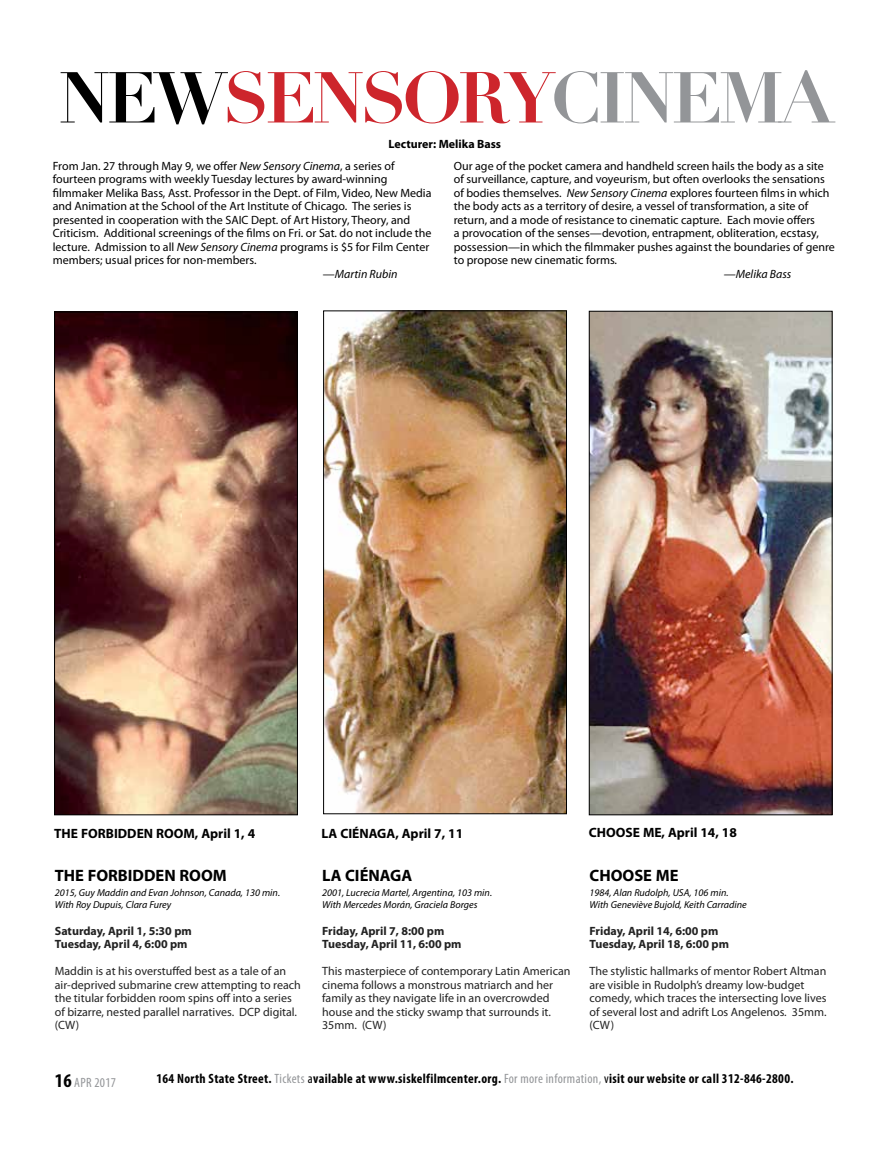
<style>
.page{position:relative;width:891px;height:1161px;background:#fff}
.page>*{position:absolute;margin:0;border:0;box-sizing:border-box;transform-origin:0 0}
.t1{font:700 70.65px "Didot";letter-spacing:-.055em;color:#cd252c}
.t2{font:700 16.5px "Myriad Pro";color:#000}
.t3{font:700 condensed 13.5px "Myriad Pro";letter-spacing:.025em;color:#000}
.t4{font:700 13.5px "Myriad Pro";color:#000}
.t5{font:condensed 13.5px "Myriad Pro";letter-spacing:.025em;color:#939598}
.t6{font:12px/13.5px "Myriad Pro";color:#000}
.t7{font:12px/13.5px "Myriad Pro";color:#222}
.t8{font:700 12px/13.5px "Myriad Pro";color:#222}
.t9{font:italic 12px "Myriad Pro";color:#000}
.t10{font:700 12px "Myriad Pro";color:#000}
.t11{font:italic 10.2px/12px "Myriad Pro";color:#000}
.s1{color:#000}
.s2{color:#939598}
.s3{font-style:italic}
.s4{font-style:normal}
.s5{font-weight:700;font-size:19.5px;color:#000}
.s6{font-weight:400;color:#939598}
.s7{font-weight:400}
</style>
<div class="page">
<img style="left:591px;top:313px;width:240px;height:500px">
<div style="left:589px;top:311px;width:244px;height:504px;border:1px solid #000"></div>
<img style="left:325px;top:312px;width:240px;height:500px">
<div style="left:323px;top:310px;width:244px;height:504px;border:1px solid #000"></div>
<img style="left:56px;top:314px;width:240px;height:499px">
<div style="left:54px;top:312px;width:244px;height:503px;border:1px solid #000"></div>
<h1 class="t1" style="left:58px;top:53px;width:777px"><span class="s1">NEW</span>SENSORY<span class="s2">CINEMA</span></h1>
<p class="t6" style="left:53px;top:159px;width:343px">From Jan. 27 through May 9, we offer <span class="s3">New Sensory Cinema</span>, a series of</p>
<p class="t6" style="left:53px;top:172px;width:336px">fourteen programs with weekly Tuesday lectures by award-winning</p>
<p class="t6" style="left:53px;top:186px;width:380px">filmmaker Melika Bass, Asst. Professor in the Dept. of Film, Video, New Media</p>
<p class="t6" style="left:53px;top:199px;width:360px">and Animation at the School of the Art Institute of Chicago. The series is</p>
<p class="t6" style="left:53px;top:213px;width:359px">presented in cooperation with the SAIC Dept. of Art History, Theory, and</p>
<p class="t6" style="left:53px;top:226px;width:380px">Criticism. Additional screenings of the films on Fri. or Sat. do not include the</p>
<p class="t6" style="left:53px;top:240px;width:378px">lecture. Admission to all <span class="s3">New Sensory Cinema</span> programs is $5 for Film Center</p>
<p class="t6" style="left:53px;top:253px;width:205px">members; usual prices for non-members.</p>
<p class="t9" style="left:323px;top:266px;width:76px"><span class="s4">—</span>Martin Rubin</p>
<p class="t10" style="left:388px;top:136px;width:114px">Lecturer: Melika Bass</p>
<p class="t6" style="left:454px;top:159px;width:383px">Our age of the pocket camera and handheld screen hails the body as a site of surveillance, capture, and voyeurism, but often overlooks the sensations of bodies themselves. <span class="s3">New Sensory Cinema</span> explores fourteen films in which the body acts as a territory of desire, a vessel of transformation, a site of return, and a mode of resistance to cinematic capture. Each movie offers<br>a provocation of the senses—devotion, entrapment, obliteration, ecstasy, possession—in which the filmmaker pushes against the boundaries of genre to propose new cinematic forms.</p>
<p class="t9" style="left:724px;top:266px;width:69px">—Melika Bass</p>
<p class="t4" style="left:54px;top:824px;width:203px">THE FORBIDDEN ROOM, April 1, 4</p>
<p class="t4" style="left:322px;top:824px;width:143px">LA CIÉNAGA, April 7, 11</p>
<p class="t4" style="left:589px;top:824px;width:150px">CHOOSE ME, April 14, 18</p>
<h2 class="t2" style="left:55px;top:864px;width:174px">THE FORBIDDEN ROOM</h2>
<p class="t11" style="left:55px;top:886px;width:227px">2015, Guy Maddin and Evan Johnson, Canada, 130 min.<br>With Roy Dupuis, Clara Furey</p>
<p class="t8" style="left:55px;top:923px;width:139px">Saturday, April 1, 5:30 pm<br>Tuesday, April 4, 6:00 pm</p>
<p class="t7" style="left:55px;top:964px;width:248px">Maddin is at his overstuffed best as a tale of an air-deprived submarine crew attempting to reach the titular forbidden room spins off into a series of bizarre, nested parallel narratives. DCP digital. (CW)</p>
<h2 class="t2" style="left:322px;top:864px;width:92px">LA CIÉNAGA</h2>
<p class="t11" style="left:322px;top:886px;width:172px">2001, Lucrecia Martel, Argentina, 103 min.<br>With Mercedes Morán, Graciela Borges</p>
<p class="t8" style="left:322px;top:923px;width:141px">Friday, April 7, 8:00 pm<br>Tuesday, April 11, 6:00 pm</p>
<p class="t7" style="left:322px;top:964px;width:250px">This masterpiece of contemporary Latin American cinema follows a monstrous matriarch and her family as they navigate life in an overcrowded house and the sticky swamp that surrounds it.<br>35mm. (CW)</p>
<h2 class="t2" style="left:590px;top:864px;width:91px">CHOOSE ME</h2>
<p class="t11" style="left:590px;top:886px;width:159px">1984, Alan Rudolph, USA, 106 min.<br>With Geneviève Bujold, Keith Carradine</p>
<p class="t8" style="left:590px;top:923px;width:141px">Friday, April 14, 6:00 pm<br>Tuesday, April 18, 6:00 pm</p>
<p class="t7" style="left:590px;top:964px;width:239px">The stylistic hallmarks of mentor Robert Altman are visible in Rudolph’s dreamy low-budget comedy, which traces the intersecting love lives of several lost and adrift Los Angelenos. 35mm. (CW)</p>
<p class="t5" style="left:55px;top:1074px;width:63px"><span class="s5">16</span> APR 2017</p>
<p class="t3" style="left:156px;top:1070px;width:639px">164 North State Street. <span class="s6">Tickets</span> <span class="s7">a</span>vailable at www.siskelfilmcenter.org. <span class="s6">For more information,</span> <span class="s7">v</span>isit our website or call 312-846-2800.</p>
</div>
